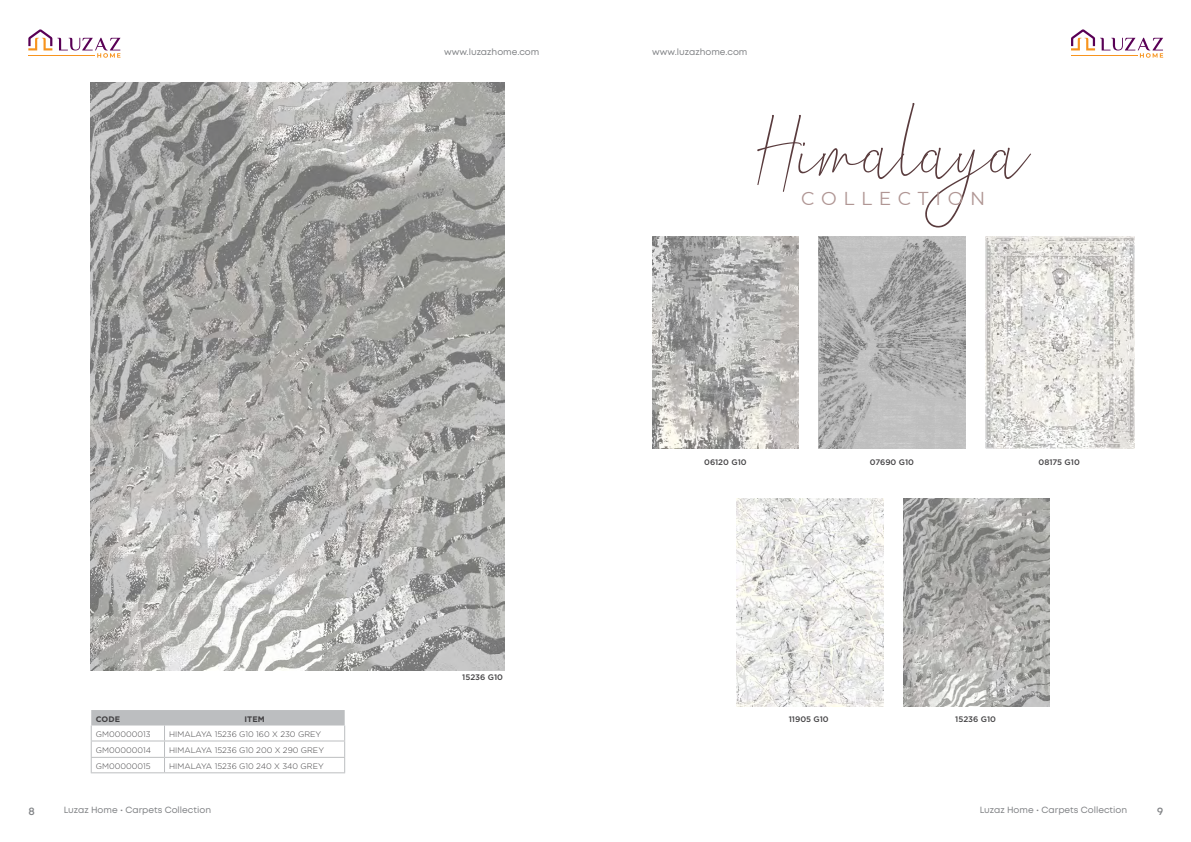
<style>
.page{position:relative;width:1191px;height:842px;background:#fff}
.page>*{position:absolute;margin:0;border:0;box-sizing:border-box;transform-origin:0 0}
.t1{font:82.7px "Ametha";letter-spacing:-.02em;color:#5a3c3e}
.t2{font:18.7px "Montserrat";letter-spacing:.36em;color:#b09694}
.t3{font:600 11px "Mont";color:#808285}
.t4{font:9px "Mont";color:#808285}
.t5{font:300 8px "Gotham";color:#414042}
.t6{font:500 8px "Gotham";color:#414042}
.t7{font:700 8px "Gotham";color:#414042}
</style>
<div class="page">
<svg style="left:28px;top:29px;width:92px;height:29px"></svg>
<hr style="left:28px;top:55px;width:67px;height:1px;background:#f7941e">
<svg style="left:1071px;top:29px;width:92px;height:29px"></svg>
<hr style="left:1071px;top:55px;width:66px;height:1px;background:#f7941e">
<img style="left:91px;top:82px;width:414px;height:588px">
<svg style="left:91px;top:710px;width:254px;height:62px"></svg>
<hr style="left:91px;top:772px;width:73px;height:1px;background:#bcbec0">
<hr style="left:164px;top:772px;width:181px;height:1px;background:#bcbec0">
<img style="left:652px;top:237px;width:146px;height:211px">
<img style="left:818px;top:237px;width:147px;height:211px">
<img style="left:985px;top:237px;width:149px;height:211px">
<img style="left:736px;top:498px;width:147px;height:208px">
<img style="left:903px;top:498px;width:146px;height:208px">
<p class="t4" style="left:444px;top:46px;width:97px">www.luzazhome.com</p>
<p class="t4" style="left:652px;top:46px;width:97px">www.luzazhome.com</p>
<h1 class="t1" style="left:756px;top:102px;width:275px">Himalaya</h1>
<h2 class="t2" style="left:801px;top:186px;width:185px">COLLECTION</h2>
<p class="t7" style="left:96px;top:715px;width:26px">CODE</p>
<p class="t7" style="left:244px;top:715px;width:22px">ITEM</p>
<p class="t5" style="left:96px;top:730px;width:56px">GM00000013</p>
<p class="t5" style="left:169px;top:730px;width:153px">HIMALAYA 15236 G10 160 X 230 GREY</p>
<p class="t5" style="left:96px;top:746px;width:57px">GM00000014</p>
<p class="t5" style="left:169px;top:746px;width:156px">HIMALAYA 15236 G10 200 X 290 GREY</p>
<p class="t5" style="left:96px;top:762px;width:56px">GM00000015</p>
<p class="t5" style="left:169px;top:762px;width:156px">HIMALAYA 15236 G10 240 X 340 GREY</p>
<p class="t6" style="left:462px;top:672px;width:42px">15236 G10</p>
<p class="t6" style="left:704px;top:457px;width:44px">06120 G10</p>
<p class="t6" style="left:870px;top:457px;width:46px">07690 G10</p>
<p class="t6" style="left:1038px;top:457px;width:43px">08175 G10</p>
<p class="t6" style="left:788px;top:714px;width:41px">11905 G10</p>
<p class="t6" style="left:955px;top:714px;width:42px">15236 G10</p>
<h3 class="t3" style="left:28px;top:803px;width:8px">8</h3>
<p class="t4" style="left:64px;top:804px;width:149px">Luzaz Home • Carpets Collection</p>
<p class="t4" style="left:980px;top:804px;width:149px">Luzaz Home • Carpets Collection</p>
<h3 class="t3" style="left:1157px;top:803px;width:8px">9</h3>
</div>
